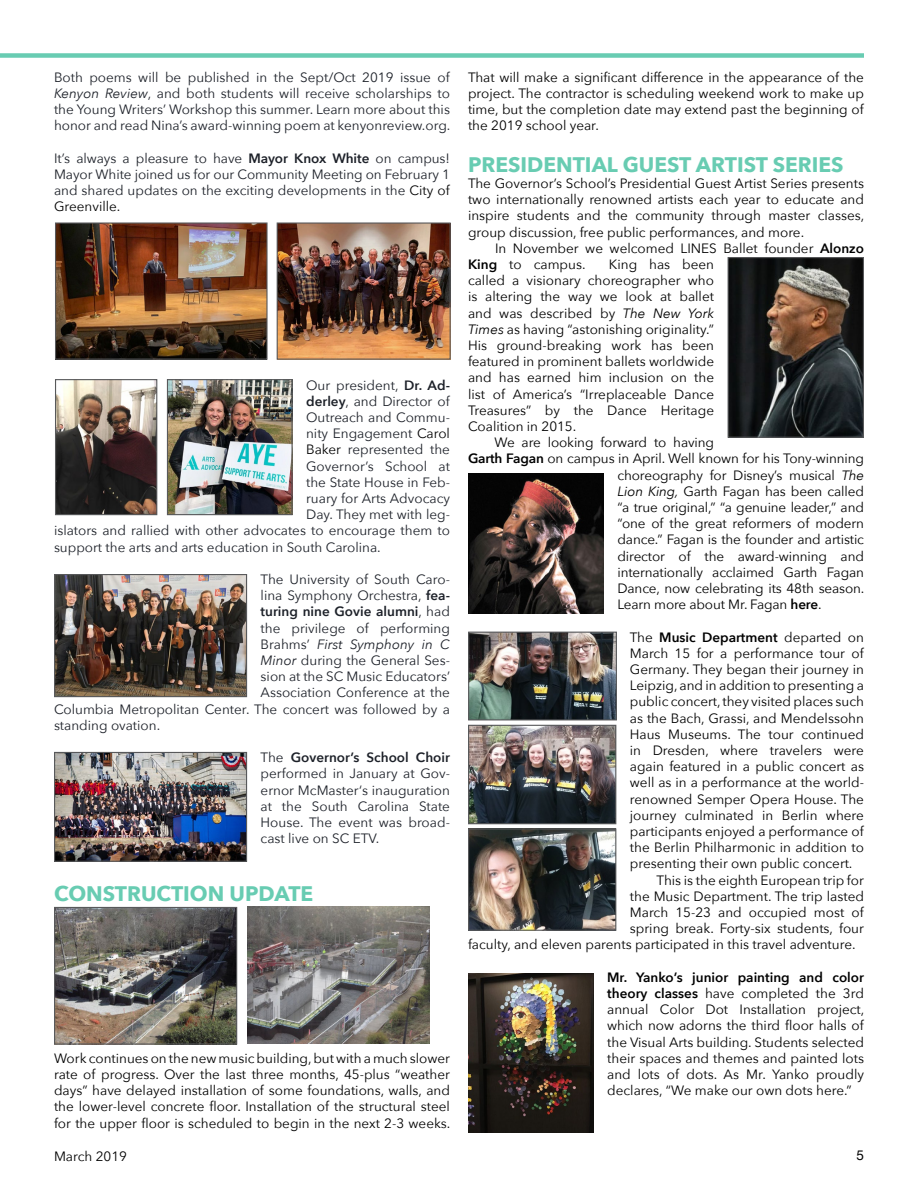
<style>
.page{position:relative;width:918px;height:1188px;background:#fff}
.page>*{position:absolute;margin:0;border:0;box-sizing:border-box;transform-origin:0 0}
.t1{font:700 21px "Avenir Next";color:#68ccb2}
.t2{font:13.5px/16.2px "Avenir Next";color:#000;text-align:justify}
.t3{font:13.5px/16.2px "Avenir Next";color:#1d2129;text-align:justify}
.t4{font:600 13.5px "Avenir Next";color:#000}
.t5{font:600 13.5px "Avenir Next";color:#1d2129}
.t6{font:italic 13.5px "Avenir Next";color:#1d2129}
.t7{font:13.5px "Helvetica Neue";color:#000}
.s1{font-style:italic}
.s2{font-weight:600}
.s3{color:#000}
.s4{font-weight:400}
.s5{font-style:normal}
</style>
<div class="page">
<div style="left:0;top:53px;width:864px;height:5px;background:#68ccb2"></div>
<img style="left:279px;top:224px;width:170px;height:134px">
<div style="left:277px;top:222px;width:174px;height:138px;border:1px solid #58595b"></div>
<img style="left:57px;top:224px;width:209px;height:134px">
<div style="left:55px;top:222px;width:213px;height:138px;border:1px solid #58595b"></div>
<img style="left:169px;top:381px;width:122px;height:132px">
<div style="left:167px;top:379px;width:126px;height:136px;border:1px solid #58595b"></div>
<img style="left:57px;top:381px;width:98px;height:132px">
<div style="left:55px;top:379px;width:102px;height:136px;border:1px solid #58595b"></div>
<img style="left:56px;top:576px;width:189px;height:119px">
<div style="left:54px;top:574px;width:193px;height:123px;border:1px solid #58595b"></div>
<img style="left:56px;top:754px;width:189px;height:106px">
<div style="left:54px;top:752px;width:193px;height:110px;border:1px solid #58595b"></div>
<img style="left:56px;top:909px;width:179px;height:134px">
<div style="left:54px;top:907px;width:183px;height:138px;border:1px solid #58595b"></div>
<img style="left:247px;top:907px;width:182px;height:137px">
<img style="left:730px;top:259px;width:132px;height:177px">
<div style="left:728px;top:257px;width:136px;height:181px;border:1px solid #58595b"></div>
<img style="left:468px;top:474px;width:136px;height:139px">
<img style="left:470px;top:634px;width:145px;height:84px">
<div style="left:468px;top:632px;width:149px;height:88px;border:1px solid #58595b"></div>
<img style="left:470px;top:727px;width:144px;height:95px">
<div style="left:468px;top:725px;width:148px;height:99px;border:1px solid #58595b"></div>
<img style="left:470px;top:830px;width:144px;height:99px">
<div style="left:468px;top:828px;width:148px;height:103px;border:1px solid #58595b"></div>
<img style="left:468px;top:973px;width:126px;height:160px">
<p class="t3" style="left:54px;top:68px;width:398px">Both poems will be published in the Sept/Oct 2019 issue of <span class="s1">Kenyon Review</span>, and both students will receive scholarships to the Young Writers’ Workshop this summer. Learn more about this honor and read Nina’s award-winning poem at kenyonreview.org.</p>
<p class="t3" style="left:54px;top:149px;width:398px">It’s always a pleasure to have <span class="s2">Mayor Knox White</span> on campus!<br>Mayor White joined us for our Community Meeting on February 1 and shared updates on the exciting developments in the <span class="s3">City of Greenville.</span></p>
<p class="t3" style="left:306px;top:376px;width:145px">Our president, <span class="s2">Dr. Ad-</span></p>
<p class="t3" style="left:306px;top:392px;width:145px"><span class="s2">derley</span>, and Director of</p>
<p class="t3" style="left:306px;top:409px;width:145px">Outreach and Commu-</p>
<p class="t3" style="left:306px;top:425px;width:145px">nity Engagement <span class="s3">Carol</span></p>
<p class="t3" style="left:306px;top:441px;width:145px"><span class="s3">Baker</span> represented the</p>
<p class="t3" style="left:306px;top:457px;width:145px">Governor’s School at</p>
<p class="t3" style="left:306px;top:473px;width:145px">the State House in Feb-</p>
<p class="t3" style="left:306px;top:490px;width:145px">ruary for Arts Advocacy</p>
<p class="t3" style="left:306px;top:506px;width:145px">Day. They met with leg-</p>
<p class="t3" style="left:54px;top:522px;width:397px">islators and rallied with other advocates to encourage them to</p>
<p class="t3" style="left:54px;top:538px;width:328px">support the arts and arts education in South Carolina.</p>
<p class="t3" style="left:261px;top:571px;width:191px">The University of South Caro-</p>
<p class="t3" style="left:261px;top:587px;width:191px">lina Symphony Orchestra, <span class="s2">fea-</span></p>
<p class="t5" style="left:261px;top:600px;width:191px">turing nine Govie alumni<span class="s4">, had</span></p>
<p class="t3" style="left:261px;top:619px;width:191px">the privilege of performing</p>
<p class="t6" style="left:261px;top:633px;width:191px"><span class="s5">Brahms’</span> First Symphony in C</p>
<p class="t3" style="left:261px;top:652px;width:191px"><span class="s1">Minor</span> during the General Ses-</p>
<p class="t3" style="left:261px;top:668px;width:191px">sion at the SC Music Educators’</p>
<p class="t3" style="left:261px;top:684px;width:191px">Association Conference at the</p>
<p class="t3" style="left:54px;top:700px;width:398px">Columbia Metropolitan Center. The concert was followed by a</p>
<p class="t3" style="left:54px;top:716px;width:108px">standing ovation.</p>
<p class="t3" style="left:261px;top:749px;width:191px">The <span class="s2">Governor’s School Choir </span>performed in January at Gov&shy;ernor McMaster‘s inauguration at the South Carolina State House. The event was broad&shy;cast live on SC ETV.</p>
<h1 class="t1" style="left:54px;top:875px;width:261px">CONSTRUCTION UPDATE</h1>
<p class="t2" style="left:54px;top:1049px;width:398px">Work continues on the new music building, but with a much slower rate of progress. Over the last three months, 45-plus “weather days” have delayed installation of some foundations, walls, and the lower-level concrete floor. Installation of the structural steel for the upper floor is scheduled to begin in the next 2-3 weeks.</p>
<p class="t2" style="left:468px;top:68px;width:398px">That will make a significant difference in the appearance of the project. The contractor is scheduling weekend work to make up time, but the completion date may extend past the beginning of the 2019 school year.</p>
<h1 class="t1" style="left:468px;top:146px;width:377px">PRESIDENTIAL GUEST ARTIST SERIES</h1>
<p class="t2" style="left:468px;top:175px;width:398px">The Governor’s School’s Presidential Guest Artist Series presents two internationally renowned artists each year to educate and inspire students and the community through master classes, group discussion, free public performances, and more.</p>
<p class="t2" style="left:468px;top:239px;width:397px;text-indent:27px">In November we welcomed LINES Ballet founder <span class="s2">Alonzo<br>King</span> to campus.</p>
<p class="t2" style="left:468px;top:256px;width:248px;text-indent:141px">King has been called a visionary choreographer who is altering the way we look at ballet and was described by <span class="s1">The New York Times</span> as having “astonishing originality.” His ground-breaking work has been featured in prominent ballets worldwide and has earned him inclusion on the list of America’s “Irreplaceable Dance Treasures” by the Dance Heritage Coalition in 2015.</p>
<p class="t2" style="left:495px;top:434px;width:221px">We are looking forward to having</p>
<p class="t2" style="left:468px;top:450px;width:397px"><span class="s2">Garth Fagan</span> on campus in April. Well known for his Tony-winning</p>
<p class="t2" style="left:617px;top:466px;width:248px">choreography for Disney’s musical <span class="s1">The</span></p>
<p class="t2" style="left:617px;top:482px;width:248px"><span class="s1">Lion King,</span> Garth Fagan has been called</p>
<p class="t2" style="left:617px;top:499px;width:248px">“a true original,” “a genuine leader,” and</p>
<p class="t2" style="left:617px;top:515px;width:248px">“one of the great reformers of modern</p>
<p class="t2" style="left:617px;top:531px;width:248px">dance.” Fagan is the founder and artistic</p>
<p class="t2" style="left:617px;top:547px;width:248px">director of the award-winning and</p>
<p class="t2" style="left:617px;top:563px;width:248px">internationally acclaimed Garth Fagan</p>
<p class="t2" style="left:617px;top:580px;width:248px">Dance, now celebrating its 48th season.</p>
<p class="t2" style="left:617px;top:596px;width:206px">Learn more about Mr. Fagan <span class="s2">here</span>.</p>
<p class="t4" style="left:630px;top:625px;width:236px"><span class="s4">The</span> Music Department <span class="s4">departed on</span></p>
<p class="t2" style="left:630px;top:644px;width:235px">March 15 for a performance tour of</p>
<p class="t2" style="left:630px;top:661px;width:236px">Germany. They began their journey in</p>
<p class="t2" style="left:630px;top:677px;width:236px">Leipzig, and in addition to presenting a</p>
<p class="t2" style="left:630px;top:693px;width:236px">public concert, they visited places such</p>
<p class="t2" style="left:630px;top:709px;width:236px">as the Bach, Grassi, and Mendelssohn</p>
<p class="t2" style="left:630px;top:725px;width:236px">Haus Museums. The tour continued</p>
<p class="t2" style="left:630px;top:742px;width:236px">in Dresden, where travelers were</p>
<p class="t2" style="left:630px;top:758px;width:236px">again featured in a public concert as</p>
<p class="t2" style="left:630px;top:774px;width:236px">well as in a performance at the world-</p>
<p class="t2" style="left:630px;top:790px;width:236px">renowned Semper Opera House. The</p>
<p class="t2" style="left:630px;top:806px;width:236px">journey culminated in Berlin where</p>
<p class="t2" style="left:630px;top:823px;width:235px">participants enjoyed a performance of</p>
<p class="t2" style="left:630px;top:839px;width:236px">the Berlin Philharmonic in addition to</p>
<p class="t2" style="left:630px;top:855px;width:224px">presenting their own public concert.</p>
<p class="t2" style="left:657px;top:871px;width:209px">This is the eighth European trip for</p>
<p class="t2" style="left:630px;top:887px;width:236px">the Music Department. The trip lasted</p>
<p class="t2" style="left:630px;top:904px;width:235px">March 15-23 and occupied most of</p>
<p class="t2" style="left:630px;top:920px;width:236px">spring break. Forty-six students, four</p>
<p class="t2" style="left:468px;top:936px;width:389px">faculty, and eleven parents participated in this travel adventure.</p>
<p class="t2" style="left:607px;top:968px;width:259px"><span class="s2">Mr. Yanko’s junior painting and color theory classes</span> have completed the 3rd annual Color Dot Installation project, which now adorns the third floor halls of the Visual Arts building. Students selected their spaces and themes and painted lots and lots of dots. As Mr. Yanko proudly declares, “We make our own dots here.”</p>
<p class="t2" style="left:54px;top:1148px;width:75px">March 2019</p>
<p class="t7" style="left:856px;top:1146px;width:9px">5</p>
</div>
